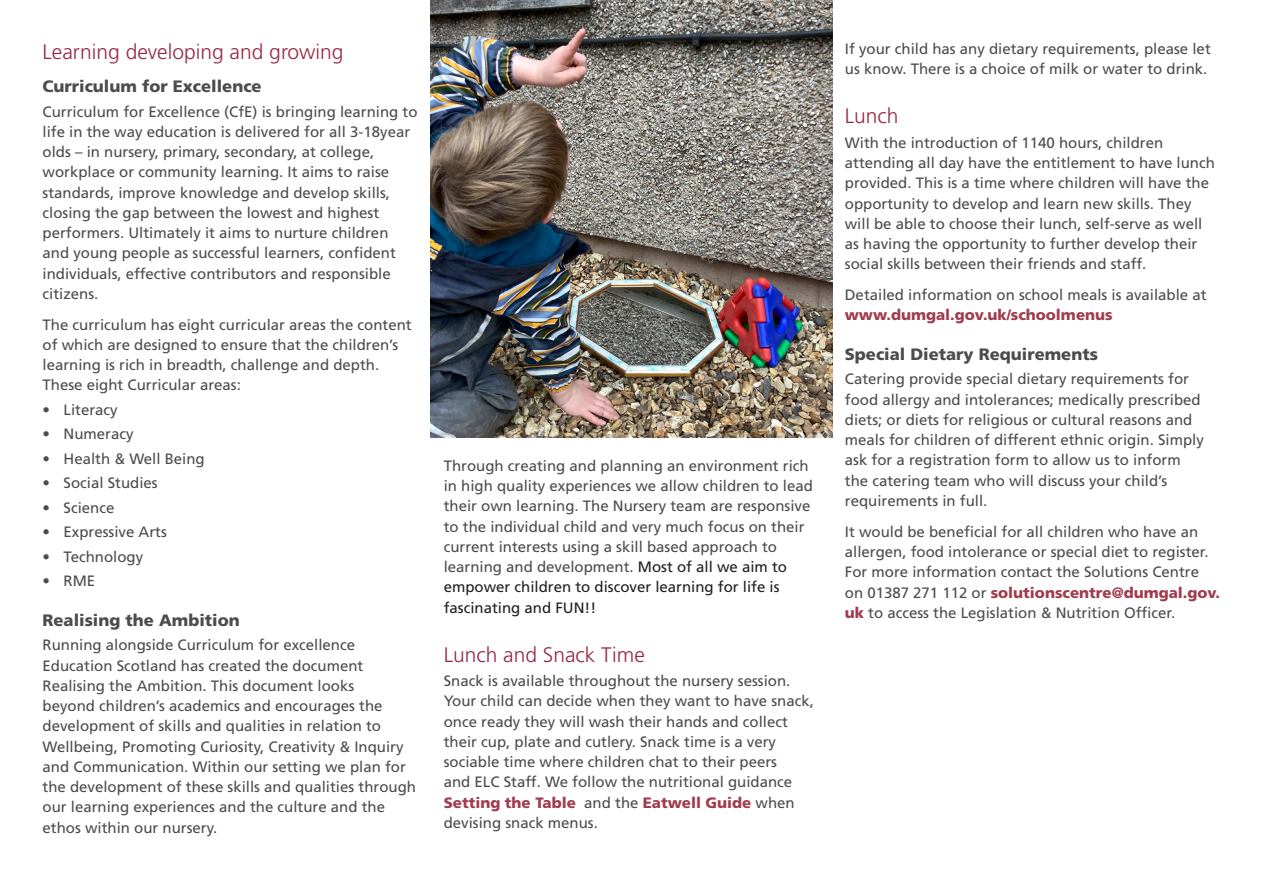
<style>
.page{position:relative;width:1263px;height:893px;background:#fff}
.page>*{position:absolute;margin:0;border:0;box-sizing:border-box;transform-origin:0 0}
.t1{font:300 21px "Frutiger";color:#972743}
.Sub_heading_1{font:900 16.5px "Frutiger";color:#4b4c4d}
.Body{font:15px/20.2px "Frutiger";color:#4b4c4d}
.s1{color:#231f20}
.s2{font-weight:900;color:#a03c50}
</style>
<div class="page">
<img style="left:431px;top:0;width:401px;height:438px">
<p class="t1" style="left:43px;top:40px;width:303px">Learning developing and growing</p>
<p class="Sub_heading_1" style="left:43px;top:76px;width:221px">Curriculum for Excellence</p>
<p class="Body" style="left:43px;top:101px;width:377px">Curriculum for Excellence (CfE) is bringing learning to life in the way education is delivered for all 3-18year olds – in nursery, primary, secondary, at college, workplace or community learning. It aims to raise standards, improve knowledge and develop skills, closing the gap between the lowest and highest performers. Ultimately it aims to nurture children and young people as successful learners, confident individuals, effective contributors and responsible citizens.</p>
<p class="Body" style="left:43px;top:314px;width:371px">The curriculum has eight curricular areas the content of which are designed to ensure that the children’s learning is rich in breadth, challenge and depth.<br>These eight Curricular areas:</p>
<p class="Body" style="left:43px;top:399px;width:77px">• Literacy</p>
<p class="Body" style="left:43px;top:424px;width:93px">• Numeracy</p>
<p class="Body" style="left:43px;top:448px;width:164px">• Health &amp; Well Being</p>
<p class="Body" style="left:43px;top:473px;width:117px">• Social Studies</p>
<p class="Body" style="left:43px;top:497px;width:73px">• Science</p>
<p class="Body" style="left:43px;top:522px;width:126px">• Expressive Arts</p>
<p class="Body" style="left:43px;top:546px;width:102px">• Technology</p>
<p class="Body" style="left:43px;top:571px;width:54px">• RME</p>
<p class="Sub_heading_1" style="left:43px;top:610px;width:199px">Realising the Ambition</p>
<p class="Body" style="left:43px;top:635px;width:375px">Running alongside Curriculum for excellence Education Scotland has created the document Realising the Ambition. This document looks<br>beyond children’s academics and encourages the development of skills and qualities in relation to Wellbeing, Promoting Curiosity, Creativity &amp; Inquiry and Communication. Within our setting we plan for the development of these skills and qualities through our learning experiences and the culture and the ethos within our nursery.</p>
<p class="Body" style="left:444px;top:455px;width:371px">Through creating and planning an environment rich in high quality experiences we allow children to lead their own learning. The Nursery team are responsive to the individual child and very much focus on their current interests using a skill based approach to learning and development. <span class="s1">Most of all we aim to empower children to discover learning for life is fascinating and FUN!!</span></p>
<p class="t1" style="left:444px;top:642px;width:203px">Lunch and Snack Time</p>
<p class="Body" style="left:444px;top:671px;width:372px">Snack is available throughout the nursery session.<br>Your child can decide when they want to have snack, once ready they will wash their hands and collect their cup, plate and cutlery. Snack time is a very sociable time where children chat to their peers<br>and ELC Staff. We follow the nutritional guidance <span class="s2">Setting the Table</span> and the <span class="s2">Eatwell Guide</span> when devising snack menus.</p>
<p class="Body" style="left:845px;top:39px;width:367px">If your child has any dietary requirements, please let us know. There is a choice of milk or water to drink.</p>
<p class="t1" style="left:845px;top:104px;width:55px">Lunch</p>
<p class="Body" style="left:845px;top:132px;width:372px">With the introduction of 1140 hours, children attending all day have the entitlement to have lunch provided. This is a time where children will have the opportunity to develop and learn new skills. They will be able to choose their lunch, self-serve as well as having the opportunity to further develop their social skills between their friends and staff.</p>
<p class="Body" style="left:845px;top:285px;width:363px">Detailed information on school meals is available at <span class="s2">www.dumgal.gov.uk/schoolmenus</span></p>
<p class="Sub_heading_1" style="left:845px;top:344px;width:255px">Special Dietary Requirements</p>
<p class="Body" style="left:845px;top:369px;width:360px">Catering provide special dietary requirements for food allergy and intolerances; medically prescribed diets; or diets for religious or cultural reasons and meals for children of different ethnic origin. Simply ask for a registration form to allow us to inform the catering team who will discuss your child’s requirements in full.</p>
<p class="Body" style="left:845px;top:521px;width:377px">It would be beneficial for all children who have an allergen, food intolerance or special diet to register.<br>For more information contact the Solutions Centre on 01387 271 112 or <span class="s2">solutionscentre@dumgal.gov. uk</span> to access the Legislation &amp; Nutrition Officer.</p>
</div>
